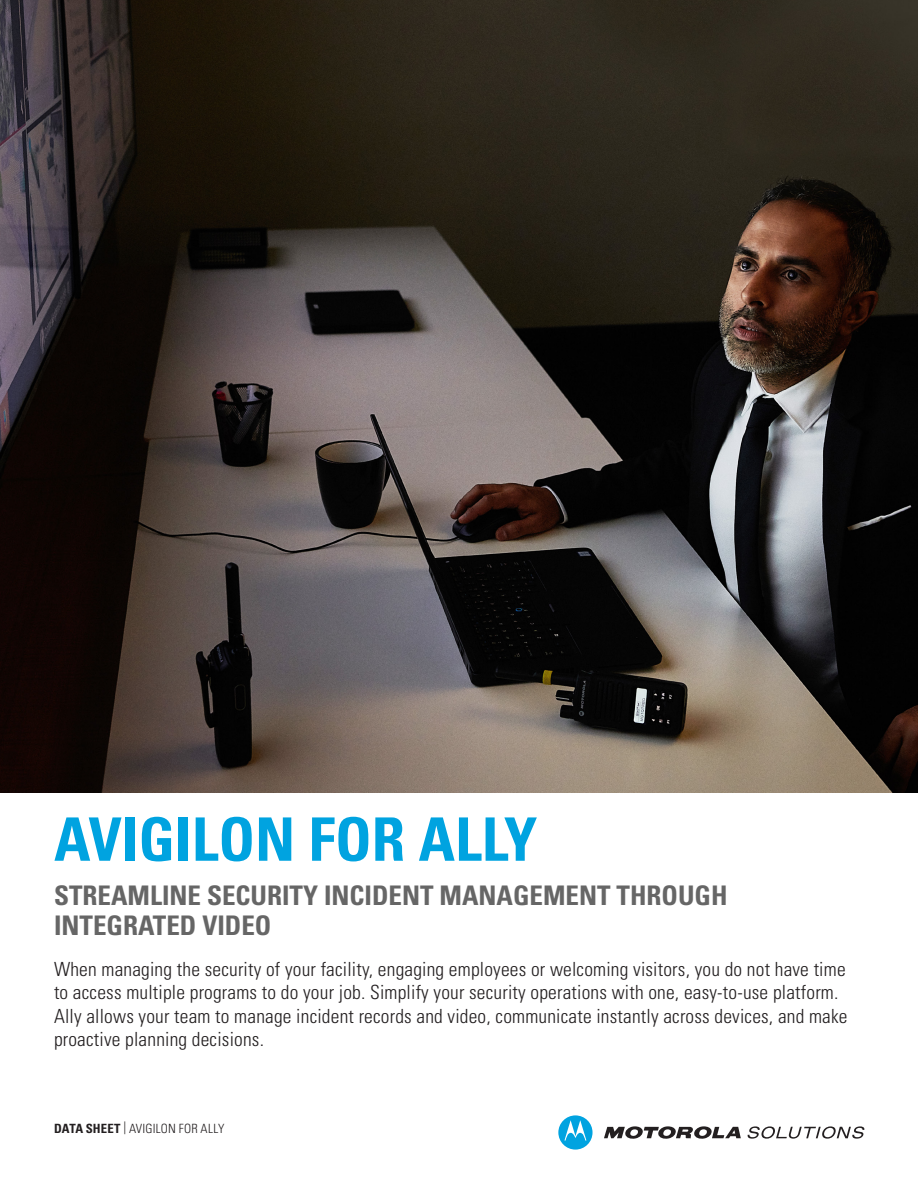
<style>
.page{position:relative;width:918px;height:1188px;background:#fff}
.page>*{position:absolute;margin:0;border:0;box-sizing:border-box;transform-origin:0 0}
.t1{font:700 condensed 60px "Univers LT Std";color:#00a3e0}
.t2{font:700 condensed 27px/30px "Univers LT Std";color:#666}
.t3{font:300 condensed 19.5px/23.2px "Univers LT Std";letter-spacing:.01em;color:#231f20}
.t4{font:300 condensed 12.75px "Univers LT Std";letter-spacing:.015em;color:#231f20}
.s1{font-weight:700}
</style>
<div class="page">
<img style="left:0;top:0;width:918px;height:792px">
<svg style="left:604px;top:1126px;width:137px;height:13px"></svg>
<svg style="left:558px;top:1115px;width:35px;height:35px"></svg>
<svg style="left:748px;top:1126px;width:116px;height:13px"></svg>
<p class="t1" style="left:54px;top:803px;width:485px">AVIGILON FOR ALLY</p>
<p class="t2" style="left:54px;top:880px;width:675px">STREAMLINE SECURITY INCIDENT MANAGEMENT THROUGH<br>INTEGRATED VIDEO</p>
<p class="t3" style="left:54px;top:958px;width:795px">When managing the security of your facility, engaging employees or welcoming visitors, you do not have time to access multiple programs to do your job. Simplify your security operations with one, easy-to-use platform.<br>Ally allows your team to manage incident records and video, communicate instantly across devices, and make proactive planning decisions.</p>
<p class="t4" style="left:54px;top:1121px;width:172px"><span class="s1">DATA SHEET</span> | AVIGILON FOR ALLY</p>
</div>
